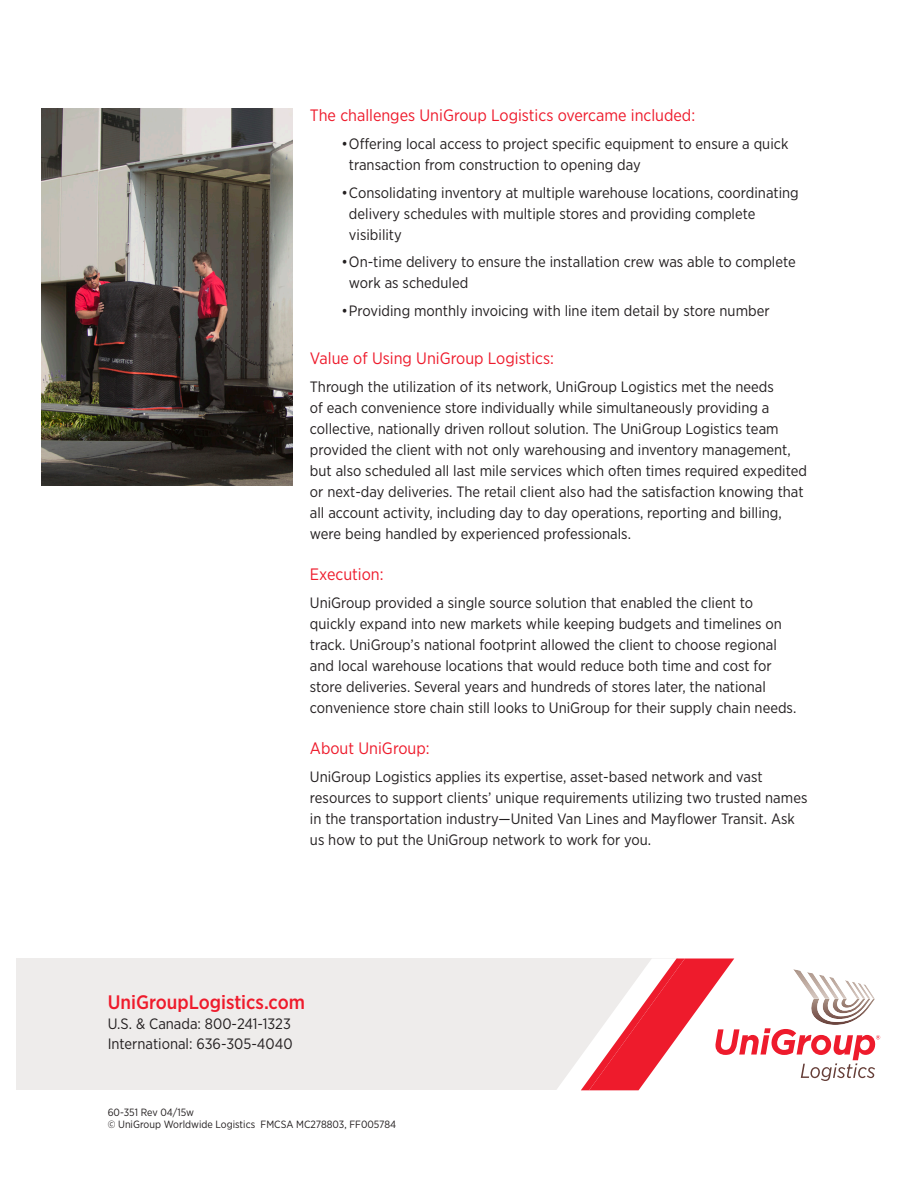
<style>
.page{position:relative;width:918px;height:1188px;background:#fff}
.page>*{position:absolute;margin:0;border:0;box-sizing:border-box;transform-origin:0 0}
.t1{font:500 19.5px "Gotham Narrow";color:#ee1b2c}
.t2{font:16.5px "Gotham Narrow";color:#ee1b2c}
.t3{font:15px/21px "Gotham Narrow";color:#231f20}
.t4{font:10.5px/12px "Gotham Narrow";color:#231f20}
</style>
<div class="page">
<div style="left:16px;top:958px;width:662px;height:132px;background:#eeeceb"></div>
<svg style="left:557px;top:958px;width:323px;height:132px"></svg>
<img style="left:42px;top:108px;width:250px;height:377px">
<p class="t2" style="left:310px;top:108px;width:387px">The challenges UniGroup Logistics overcame included:</p>
<p class="t3" style="left:349px;top:134px;width:441px;text-indent:-8px">• Offering local access to project specific equipment to ensure a quick transaction from construction to opening day</p>
<p class="t3" style="left:349px;top:183px;width:451px;text-indent:-8px">• Consolidating inventory at multiple warehouse locations, coordinating delivery schedules with multiple stores and providing complete visibility</p>
<p class="t3" style="left:349px;top:252px;width:448px;text-indent:-8px">• On-time delivery to ensure the installation crew was able to complete work as scheduled</p>
<p class="t3" style="left:341px;top:301px;width:430px">• Providing monthly invoicing with line item detail by store number</p>
<p class="t2" style="left:310px;top:351px;width:245px">Value of Using UniGroup Logistics:</p>
<p class="t3" style="left:310px;top:377px;width:499px">Through the utilization of its network, UniGroup Logistics met the needs<br>of each convenience store individually while simultaneously providing a collective, nationally driven rollout solution. The UniGroup Logistics team provided the client with not only warehousing and inventory management, but also scheduled all last mile services which often times required expedited or next-day deliveries. The retail client also had the satisfaction knowing that all account activity, including day to day operations, reporting and billing, were being handled by experienced professionals.</p>
<p class="t2" style="left:310px;top:567px;width:75px">Execution:</p>
<p class="t3" style="left:310px;top:593px;width:488px">UniGroup provided a single source solution that enabled the client to quickly expand into new markets while keeping budgets and timelines on track. UniGroup’s national footprint allowed the client to choose regional and local warehouse locations that would reduce both time and cost for store deliveries. Several years and hundreds of stores later, the national convenience store chain still looks to UniGroup for their supply chain needs.</p>
<p class="t2" style="left:310px;top:741px;width:121px">About UniGroup:</p>
<p class="t3" style="left:310px;top:767px;width:499px">UniGroup Logistics applies its expertise, asset-based network and vast resources to support clients’ unique requirements utilizing two trusted names in the transportation industry—United Van Lines and Mayflower Transit. Ask us how to put the UniGroup network to work for you.</p>
<h1 class="t1" style="left:108px;top:993px;width:199px">UniGroupLogistics.com</h1>
<p class="t3" style="left:108px;top:1014px;width:186px;line-height:20.2px">U.S. &amp; Canada: 800-241-1323<br>International: 636-305-4040</p>
<p class="t4" style="left:108px;top:1107px;width:290px">60-351 Rev 04/15w<br>© UniGroup Worldwide Logistics FMCSA MC278803, FF005784</p>
</div>
